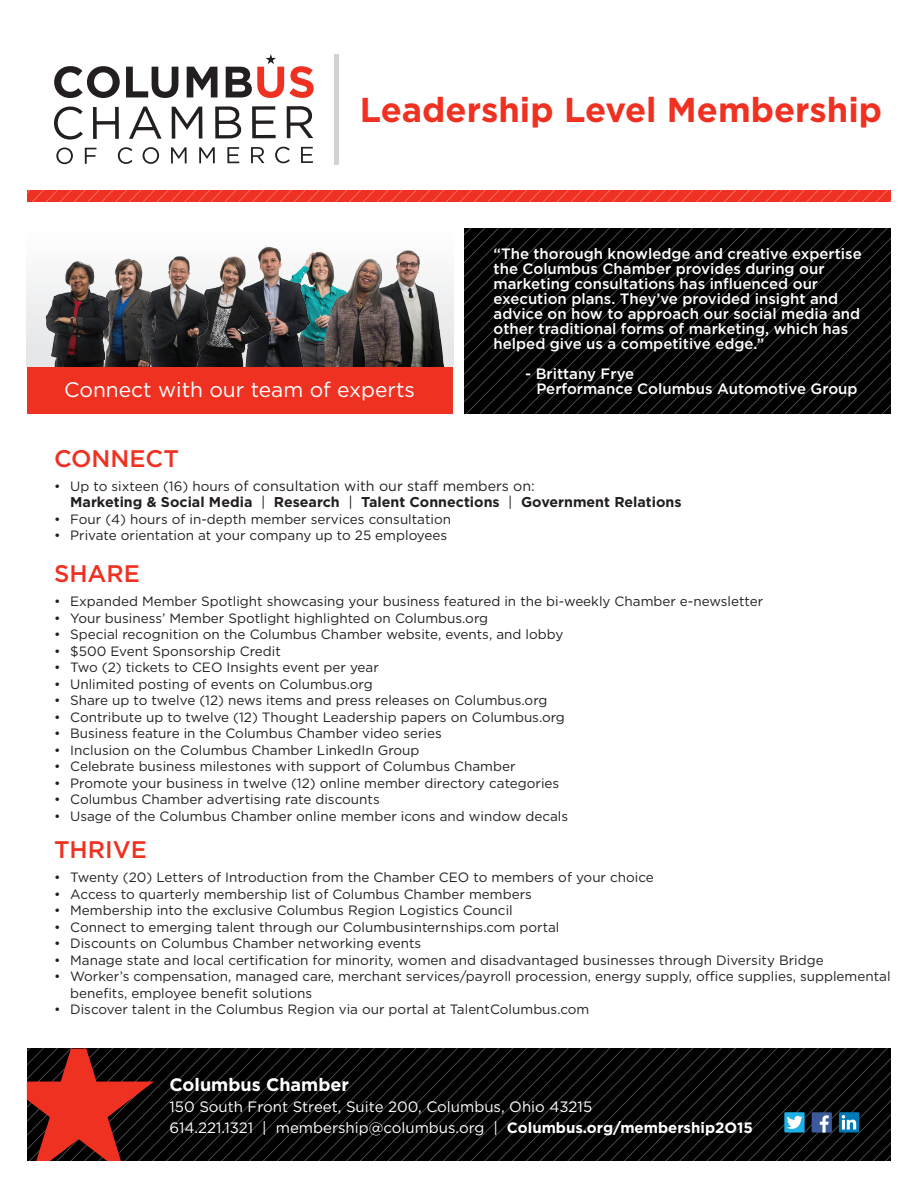
<style>
.page{position:relative;width:918px;height:1188px;background:#fff}
.page>*{position:absolute;margin:0;border:0;box-sizing:border-box;transform-origin:0 0}
.t1{font:700 34.5px "Gotham";color:#ef3122}
.t2{font:500 24px "Gotham";color:#ef3122}
.t3{font:21px "Gotham";color:#fff}
.t4{font:700 18px "Gotham";color:#fff}
.t5{font:500 15px/15px "Gotham";color:#fff}
.t6{font:15px/21px "Gotham";color:#fff}
.t7{font:700 14.25px/16.5px "Gotham";color:#231f20}
.t8{font:13.5px/16.5px "Gotham";color:#231f20}
.s1{font-weight:400;font-size:13.5px}
.s2{font-weight:400}
.s3{font-weight:700}
</style>
<div class="page">
<svg style="left:54px;top:66px;width:66px;height:32px"></svg>
<svg style="left:126px;top:67px;width:52px;height:31px"></svg>
<svg style="left:187px;top:67px;width:30px;height:30px"></svg>
<svg style="left:226px;top:54px;width:88px;height:44px"></svg>
<svg style="left:54px;top:107px;width:29px;height:33px"></svg>
<svg style="left:93px;top:107px;width:26px;height:32px"></svg>
<svg style="left:129px;top:107px;width:33px;height:32px"></svg>
<svg style="left:172px;top:107px;width:30px;height:32px"></svg>
<svg style="left:215px;top:106px;width:26px;height:32px"></svg>
<svg style="left:252px;top:106px;width:24px;height:32px"></svg>
<svg style="left:287px;top:106px;width:26px;height:32px"></svg>
<svg style="left:56px;top:148px;width:17px;height:16px"></svg>
<svg style="left:85px;top:148px;width:11px;height:16px"></svg>
<svg style="left:118px;top:147px;width:14px;height:17px"></svg>
<svg style="left:143px;top:147px;width:16px;height:17px"></svg>
<svg style="left:171px;top:147px;width:16px;height:16px"></svg>
<svg style="left:199px;top:147px;width:16px;height:16px"></svg>
<svg style="left:227px;top:147px;width:12px;height:16px"></svg>
<svg style="left:251px;top:147px;width:13px;height:16px"></svg>
<svg style="left:275px;top:147px;width:15px;height:16px"></svg>
<svg style="left:301px;top:147px;width:12px;height:16px"></svg>
<img style="left:154px;top:1049px;width:737px;height:112px">
<svg style="left:27px;top:1049px;width:127px;height:112px;background:#761b14"></svg>
<div style="left:334px;top:54px;width:5px;height:110px;background:#d1d2d4"></div>
<img style="left:27px;top:190px;width:864px;height:12px">
<img style="left:465px;top:228px;width:426px;height:186px">
<div style="left:27px;top:367px;width:426px;height:47px;background:#ef3122"></div>
<div style="left:27px;top:228px;width:427px;height:139px;background:linear-gradient(to bottom,#fefefe,#e3e4e6)"></div>
<img style="left:312px;top:245px;width:59px;height:122px">
<img style="left:226px;top:241px;width:86px;height:126px">
<img style="left:82px;top:253px;width:48px;height:114px">
<img style="left:221px;top:253px;width:54px;height:114px">
<img style="left:130px;top:251px;width:91px;height:116px">
<img style="left:363px;top:247px;width:81px;height:120px">
<img style="left:324px;top:253px;width:77px;height:114px">
<img style="left:34px;top:257px;width:87px;height:110px">
<div style="left:812px;top:1112px;width:20px;height:21px;background:#3c5a99"></div>
<svg style="left:820px;top:1115px;width:9px;height:18px"></svg>
<div style="left:784px;top:1112px;width:21px;height:21px;background:#1fb0e6"></div>
<svg style="left:787px;top:1116px;width:16px;height:13px"></svg>
<div style="left:839px;top:1112px;width:20px;height:21px;background:#007bb6"></div>
<svg style="left:842px;top:1115px;width:21px;height:15px"></svg>
<h1 class="t1" style="left:360px;top:90px;width:524px">Leadership Level Membership</h1>
<p class="t5" style="left:494px;top:246px;width:370px">“The thorough knowledge and creative expertise the Columbus Chamber provides during our marketing consultations has influenced our execution plans. They’ve provided insight and advice on how to approach our social media and other traditional forms of marketing, which has helped give us a competitive edge.”</p>
<p class="t5" style="left:525px;top:366px;width:111px">- Brittany Frye</p>
<h3 class="t3" style="left:64px;top:378px;width:352px">Connect with our team of experts</h3>
<p class="t5" style="left:536px;top:381px;width:323px">Performance Columbus Automotive Group</p>
<h2 class="t2" style="left:54px;top:445px;width:126px">CONNECT</h2>
<p class="t7" style="left:70px;top:477px;width:613px;text-indent:-16px"><span class="s1">• Up to sixteen (16) hours</span> <span class="s2">of consultation with our staff members on:<br></span>Marketing &amp; Social Media <span class="s2">|</span> Research <span class="s2">|</span> Talent Connections <span class="s2">|</span> Government Relations</p>
<p class="t8" style="left:54px;top:511px;width:399px">• Four (4) hours of in-depth member services consultation</p>
<p class="t8" style="left:54px;top:527px;width:395px">• Private orientation at your company up to 25 employees</p>
<h2 class="t2" style="left:54px;top:560px;width:87px">SHARE</h2>
<p class="t8" style="left:54px;top:593px;width:711px">• Expanded Member Spotlight showcasing your business featured in the bi-weekly Chamber e-newsletter</p>
<p class="t8" style="left:54px;top:610px;width:436px">• Your business’ Member Spotlight highlighted on Columbus.org</p>
<p class="t8" style="left:54px;top:626px;width:511px">• Special recognition on the Columbus Chamber website, events, and lobby</p>
<p class="t8" style="left:54px;top:643px;width:228px">• $500 Event Sponsorship Credit</p>
<p class="t8" style="left:54px;top:659px;width:326px">• Two (2) tickets to CEO Insights event per year</p>
<p class="t8" style="left:54px;top:676px;width:320px">• Unlimited posting of events on Columbus.org</p>
<p class="t8" style="left:54px;top:692px;width:495px">• Share up to twelve (12) news items and press releases on Columbus.org</p>
<p class="t8" style="left:54px;top:709px;width:512px">• Contribute up to twelve (12) Thought Leadership papers on Columbus.org</p>
<p class="t8" style="left:54px;top:725px;width:389px">• Business feature in the Columbus Chamber video series</p>
<p class="t8" style="left:54px;top:742px;width:367px">• Inclusion on the Columbus Chamber LinkedIn Group</p>
<p class="t8" style="left:54px;top:758px;width:463px">• Celebrate business milestones with support of Columbus Chamber</p>
<p class="t8" style="left:54px;top:775px;width:507px">• Promote your business in twelve (12) online member directory categories</p>
<p class="t8" style="left:54px;top:791px;width:327px">• Columbus Chamber advertising rate discounts</p>
<p class="t8" style="left:54px;top:808px;width:516px">• Usage of the Columbus Chamber online member icons and window decals</p>
<h2 class="t2" style="left:54px;top:836px;width:94px">THRIVE</h2>
<p class="t8" style="left:54px;top:869px;width:601px">• Twenty (20) Letters of Introduction from the Chamber CEO to members of your choice</p>
<p class="t8" style="left:54px;top:886px;width:479px">• Access to quarterly membership list of Columbus Chamber members</p>
<p class="t8" style="left:54px;top:902px;width:460px">• Membership into the exclusive Columbus Region Logistics Council</p>
<p class="t8" style="left:54px;top:919px;width:507px">• Connect to emerging talent through our Columbusinternships.com portal</p>
<p class="t8" style="left:54px;top:935px;width:369px">• Discounts on Columbus Chamber networking events</p>
<p class="t8" style="left:54px;top:952px;width:771px">• Manage state and local certification for minority, women and disadvantaged businesses through Diversity Bridge</p>
<p class="t8" style="left:70px;top:968px;width:822px;text-indent:-16px">• Worker’s compensation, managed care, merchant services/payroll procession, energy supply, office supplies, supplemental benefits, employee benefit solutions</p>
<p class="t8" style="left:54px;top:1001px;width:537px">• Discover talent in the Columbus Region via our portal at TalentColumbus.com</p>
<h3 class="t4" style="left:170px;top:1074px;width:181px">Columbus Chamber</h3>
<p class="t6" style="left:170px;top:1095px;width:585px">150 South Front Street, Suite 200, Columbus, Ohio 43215<br>614.221.1321 | membership@columbus.org | <span class="s3">Columbus.org/membership2O15</span></p>
</div>
